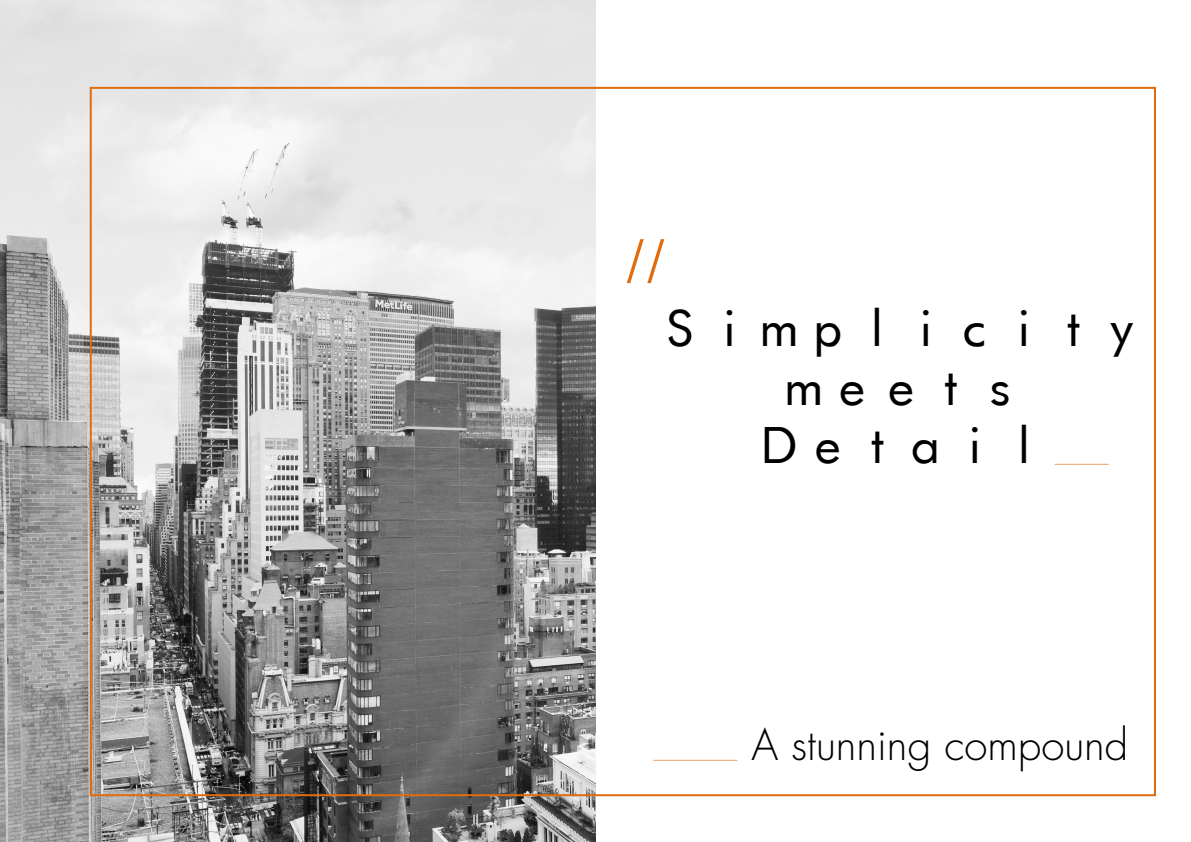
<style>
.page{position:relative;width:1191px;height:842px;background:#fff}
.page>*{position:absolute;margin:0;border:0;box-sizing:border-box;transform-origin:0 0}
.t1{font:62px "Minion Pro";color:#df6d0f}
.t2{font:49px/58.8px "Futurist Fixed Width";color:#000;text-align:center}
.t3{font:300 42px "Futura Std";color:#000}
.t4{font:12px "Minion Pro";color:#df6d0f}
.t5{font:700 12px "Minion Pro";color:#df6d0f}
</style>
<div class="page">
<img style="left:0;top:0;width:595px;height:842px">
<p class="t1" style="left:625px;top:219px;width:43px">//</p>
<p class="t2" style="left:656px;top:297px;width:491px">Simplicity meets<br>Detail</p>
<p class="t5" style="left:1054px;top:451px;width:55px">_________</p>
<p class="t4" style="left:653px;top:747px;width:85px">______________</p>
<p class="t3" style="left:751px;top:719px;width:378px">A stunning compound</p>
</div>
